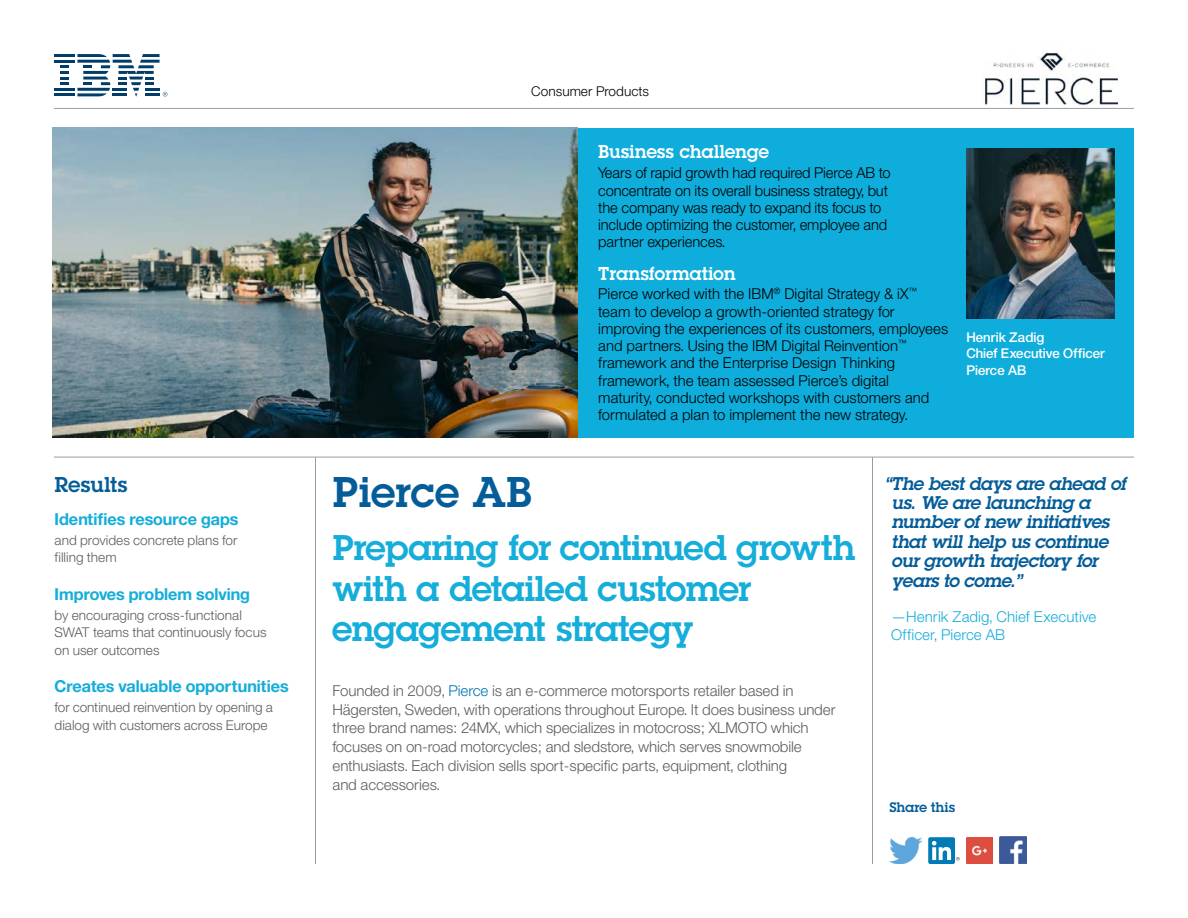
<style>
.page{position:relative;width:1188px;height:918px;background:#fff}
.page>*{position:absolute;margin:0;border:0;box-sizing:border-box;transform-origin:0 0}
.t1{font:42px "Lubalin Demifor IBM";color:#045d99}
.t2{font:34.95px/40.5px "Lubalin Demifor IBM";letter-spacing:-.02em;color:#15adda}
.t3{font:21px "Lubalin Demifor IBM";color:#045d99}
.t4{font:18.3px "Lubalin Demifor IBM";color:#fff}
.t5{font:italic 18px/19.5px "Lubalin Demifor IBM";color:#045d99}
.t6{font:16.5px "Helv Neue Boldfor IBM";color:#15adda}
.t7{font:15px/17.2px "Helv Neue Lightfor IBM";letter-spacing:-.005em;color:#000}
.t8{font:15px/18.8px "Helv Neue Lightfor IBM";letter-spacing:-.01em;color:#5f5b5c}
.t9{font:15px/18px "Helv Neue Lightfor IBM";color:#15adda}
.t10{font:13.5px/17.2px "Helv Neue Lightfor IBM";letter-spacing:-.005em;color:#5f5b5c}
.t11{font:13.5px/16.5px "Helv Neue Mediumfor IBM";color:#fff}
.t12{font:13.5px "Helv Neue Lightfor IBM";color:#000}
.t13{font:13.5px "Lubalin Demifor IBM";color:#045d99}
.s1{color:#0075b3}
</style>
<div class="page">
<hr style="left:315px;top:457px;width:1px;height:407px;background:#9d9b9d">
<hr style="left:872px;top:457px;width:1px;height:407px;background:#9d9b9d">
<hr style="left:54px;top:108px;width:1080px;height:1px;background:#9d9b9d">
<hr style="left:54px;top:457px;width:1080px;height:1px;background:#9d9b9d">
<div style="left:577px;top:128px;width:557px;height:310px;background:#0eaddb"></div>
<img style="left:53px;top:128px;width:524px;height:310px">
<img style="left:966px;top:148px;width:148px;height:171px">
<hr style="left:54px;top:54px;width:21px;height:3px;background:#003d69">
<hr style="left:54px;top:60px;width:21px;height:3px;background:#003d69">
<hr style="left:54px;top:88px;width:21px;height:3px;background:#003d69">
<svg style="left:60px;top:65px;width:9px;height:20px"></svg>
<hr style="left:54px;top:93px;width:21px;height:3px;background:#003d69">
<svg style="left:77px;top:54px;width:90px;height:43px"></svg>
<img style="left:889px;top:838px;width:33px;height:26px">
<div style="left:928px;top:837px;width:27px;height:27px;background:#007bb6;border-radius:2px"></div>
<svg style="left:932px;top:841px;width:28px;height:20px"></svg>
<img style="left:966px;top:837px;width:27px;height:27px">
<img style="left:999px;top:837px;width:27px;height:27px">
<img style="left:984px;top:52px;width:135px;height:53px">
<h3 class="t3" style="left:55px;top:470px;width:74px">Results</h3>
<p class="t6" style="left:55px;top:508px;width:185px">Identifies resource gaps</p>
<p class="t10" style="left:55px;top:531px;width:184px">and provides concrete plans for filling them</p>
<p class="t6" style="left:55px;top:584px;width:197px">Improves problem solving</p>
<p class="t10" style="left:55px;top:606px;width:214px">by encouraging cross-functional<br>SWAT teams that continuously focus on user outcomes</p>
<p class="t6" style="left:55px;top:676px;width:236px">Creates valuable opportunities</p>
<p class="t10" style="left:55px;top:699px;width:220px">for continued reinvention by opening a dialog with customers across Europe</p>
<p class="t12" style="left:531px;top:83px;width:119px">Consumer Products</p>
<p class="t4" style="left:598px;top:140px;width:172px">Business challenge</p>
<p class="t7" style="left:598px;top:164px;width:294px">Years of rapid growth had required Pierce AB to concentrate on its overall business strategy, but the company was ready to expand its focus to include optimizing the customer, employee and partner experiences.</p>
<p class="t4" style="left:598px;top:261px;width:139px">Transformation</p>
<p class="t7" style="left:598px;top:285px;width:351px">Pierce worked with the IBM<sup>®</sup> Digital Strategy &amp; iX<sup>™ </sup>team to develop a growth-oriented strategy for improving the experiences of its customers, employees and partners. Using the IBM Digital Reinvention<sup>™ </sup>framework and the Enterprise Design Thinking framework, the team assessed Pierce’s digital<br>maturity, conducted workshops with customers and formulated a plan to implement the new strategy.</p>
<p class="t11" style="left:966px;top:329px;width:140px">Henrik Zadig<br>Chief Executive Officer<br>Pierce AB</p>
<h1 class="t1" style="left:333px;top:464px;width:201px">Pierce AB</h1>
<h2 class="t2" style="left:333px;top:527px;width:524px">Preparing for continued growth with a detailed customer engagement strategy</h2>
<p class="t8" style="left:333px;top:681px;width:505px">Founded in 2009, <span class="s1">Pierce</span> is an e-commerce motorsports retailer based in Hägersten, Sweden, with operations throughout Europe. It does business under three brand names: 24MX, which specializes in motocross; XLMOTO which focuses on on-road motorcycles; and sledstore, which serves snowmobile enthusiasts. Each division sells sport-specific parts, equipment, clothing<br>and accessories.</p>
<p class="t5" style="left:892px;top:473px;width:240px;text-indent:-7px">“The bestdaysare ahead of us.We are launching a numberofnew initiatives thatwillhelp uscontinue ourgrowth trajectory for yearsto come.”</p>
<p class="t9" style="left:891px;top:607px;width:207px">—Henrik Zadig, Chief Executive<br>Officer, Pierce AB</p>
<p class="t13" style="left:890px;top:798px;width:67px">Share this</p>
</div>
